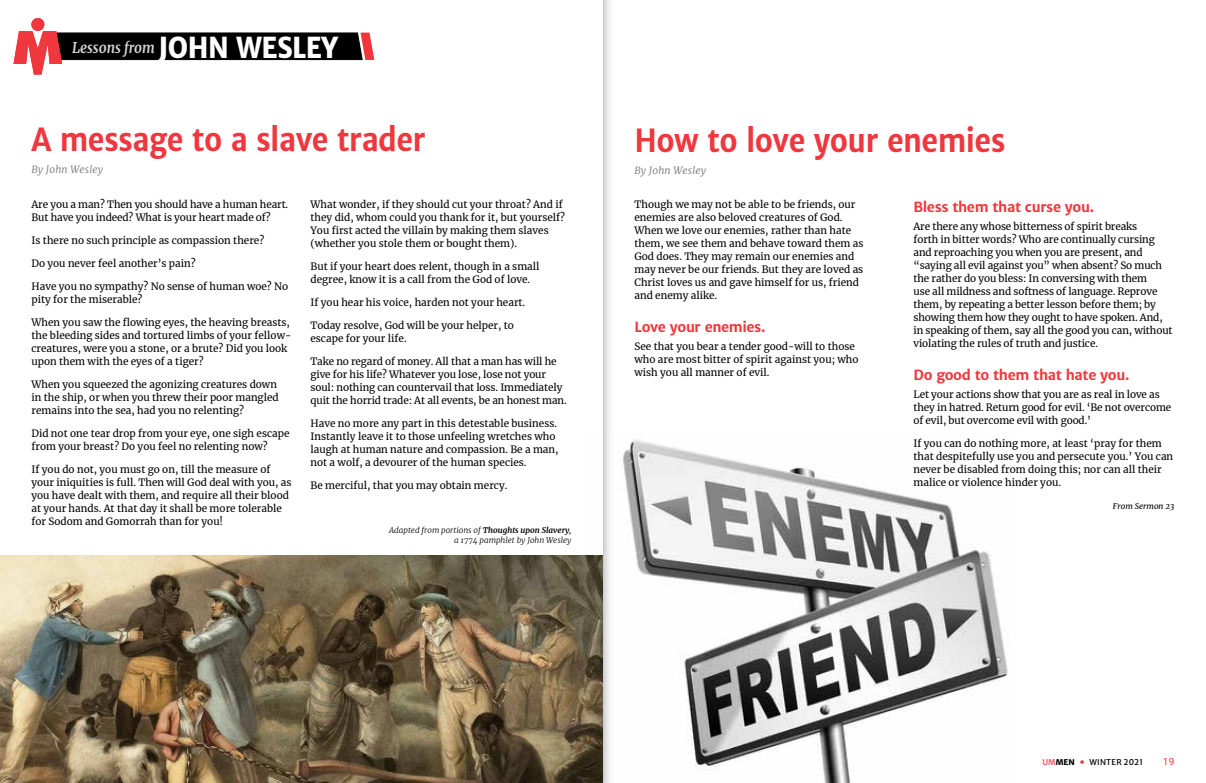
<style>
.page{position:relative;width:1206px;height:783px;background:#fff}
.page>*{position:absolute;margin:0;border:0;box-sizing:border-box;transform-origin:0 0}
.t1{font:700 32px "Merriweather Sans";letter-spacing:-.02em;color:#ef373e;scale:.9 1}
.t2{font:italic 700 15px "Merriweather";color:#d1d3d4;scale:.9 1}
.t3{font:700 14px "Merriweather Sans";letter-spacing:-.03em;color:#ef373e}
.t4{font:10px/13px "Merriweather";color:#000}
.t5{font:italic 300 10px "Merriweather";letter-spacing:.02em;color:#6d6e71}
.t6{font:10px "Roboto";color:#ef373e}
.t7{font:italic 300 8px/10px "Merriweather";color:#000;text-align:right}
.t8{font:8px "Merriweather Sans";letter-spacing:.025em;color:#000}
.t9{font:italic 8px "Merriweather";color:#000}
.s1{font-family:"Merriweather Sans";font-weight:800;font-style:normal;font-size:29px;color:#fff}
.s2{font-weight:700}
.s3{color:#ef373e}
.s4{font-weight:800}
.s5{font-weight:700;color:#ef373e}
</style>
<div class="page">
<svg style="left:14px;top:18px;width:360px;height:57px"></svg>
<img style="left:634px;top:439px;width:374px;height:344px">
<img style="left:0;top:555px;width:603px;height:228px">
<svg style="left:603px;top:0;width:31px;height:783px"></svg>
<h2 class="t2" style="left:72px;top:37px;width:297px">Lessons from <span class="s1">JOHN WESLEY</span></h2>
<h1 class="t1" style="left:32px;top:119px;width:440px">A message to a slave trader</h1>
<p class="t5" style="left:32px;top:162px;width:73px">By John Wesley</p>
<p class="t4" style="left:32px;top:197px;width:258px">Are you a man? Then you should have a human heart.<br>But have you indeed? What is your heart made of?</p>
<p class="t4" style="left:32px;top:233px;width:234px">Is there no such principle as compassion there?</p>
<p class="t4" style="left:32px;top:256px;width:166px">Do you never feel another’s pain?</p>
<p class="t4" style="left:32px;top:279px;width:258px">Have you no sympathy? No sense of human woe? No pity for the miserable?</p>
<p class="t4" style="left:32px;top:315px;width:261px">When you saw the flowing eyes, the heaving breasts, the bleeding sides and tortured limbs of your fellow&shy;creatures, were you a stone, or a brute? Did you look upon them with the eyes of a tiger?</p>
<p class="t4" style="left:32px;top:377px;width:249px">When you squeezed the agonizing creatures down in the ship, or when you threw their poor mangled remains into the sea, had you no relenting?</p>
<p class="t4" style="left:32px;top:426px;width:260px">Did not one tear drop from your eye, one sigh escape from your breast? Do you feel no relenting now?</p>
<p class="t4" style="left:32px;top:462px;width:262px">If you do not, you must go on, till the measure of your iniquities is full. Then will God deal with you, as you have dealt with them, and require all their blood at your hands. At that day it shall be more tolerable for Sodom and Gomorrah than for you!</p>
<p class="t4" style="left:310px;top:197px;width:256px">What wonder, if they should cut your throat? And if they did, whom could you thank for it, but yourself?<br>You first acted the villain by making them slaves (whether you stole them or bought them).</p>
<p class="t4" style="left:310px;top:259px;width:231px">But if your heart does relent, though in a small degree, know it is a call from the God of love.</p>
<p class="t4" style="left:310px;top:295px;width:216px">If you hear his voice, harden not your heart.</p>
<p class="t4" style="left:310px;top:318px;width:205px">Today resolve, God will be your helper, to escape for your life.</p>
<p class="t4" style="left:310px;top:354px;width:258px">Take no regard of money. All that a man has will he give for his life? Whatever you lose, lose not your soul: nothing can countervail that loss. Immediately quit the horrid trade: At all events, be an honest man.</p>
<p class="t4" style="left:310px;top:416px;width:250px">Have no more any part in this detestable business.<br>Instantly leave it to those unfeeling wretches who laugh at human nature and compassion. Be a man, not a wolf, a devourer of the human species.</p>
<p class="t4" style="left:310px;top:478px;width:198px">Be merciful, that you may obtain mercy.</p>
<p class="t7" style="left:389px;top:525px;width:184px">Adapted from portions of <span class="s2">Thoughts upon Slavery</span>, a 1774 pamphlet by John Wesley</p>
<h1 class="t1" style="left:634px;top:119px;width:414px">How to love your enemies</h1>
<p class="t5" style="left:634px;top:163px;width:73px">By John Wesley</p>
<h3 class="t3" style="left:914px;top:198px;width:182px">Bless them that curse you.</h3>
<p class="t4" style="left:914px;top:219px;width:261px">Are there any whose bitterness of spirit breaks<br>forth in bitter words? Who are continually cursing and reproaching you when you are present, and “saying all evil against you” when absent? So much the rather do you bless: In conversing with them<br>use all mildness and softness of language. Reprove them, by repeating a better lesson before them; by showing them how they ought to have spoken. And, in speaking of them, say all the good you can, without violating the rules of truth and justice.</p>
<h3 class="t3" style="left:914px;top:366px;width:217px">Do good to them that hate you.</h3>
<p class="t4" style="left:914px;top:388px;width:259px">Let your actions show that you are as real in love as they in hatred. Return good for evil. ‘Be not overcome of evil, but overcome evil with good.’</p>
<p class="t4" style="left:914px;top:437px;width:261px">If you can do nothing more, at least ‘pray for them that despitefully use you and persecute you.’ You can never be disabled from doing this; nor can all their malice or violence hinder you.</p>
<p class="t9" style="left:1113px;top:501px;width:63px">From Sermon 23</p>
<p class="t4" style="left:634px;top:197px;width:231px">Though we may not be able to be friends, our enemies are also beloved creatures of God.<br>When we love our enemies, rather than hate them, we see them and behave toward them as God does. They may remain our enemies and may never be our friends. But they are loved as Christ loves us and gave himself for us, friend and enemy alike.</p>
<h3 class="t3" style="left:634px;top:318px;width:132px">Love your enemies.</h3>
<p class="t4" style="left:634px;top:340px;width:226px">See that you bear a tender good-will to those who are most bitter of spirit against you; who wish you all manner of evil.</p>
<p class="t8" style="left:1042px;top:755px;width:102px"><span class="s3">UM</span><span class="s4">MEN</span> <span class="s5">•</span> WINTER 2021</p>
<p class="t6" style="left:1163px;top:754px;width:13px">19</p>
</div>
